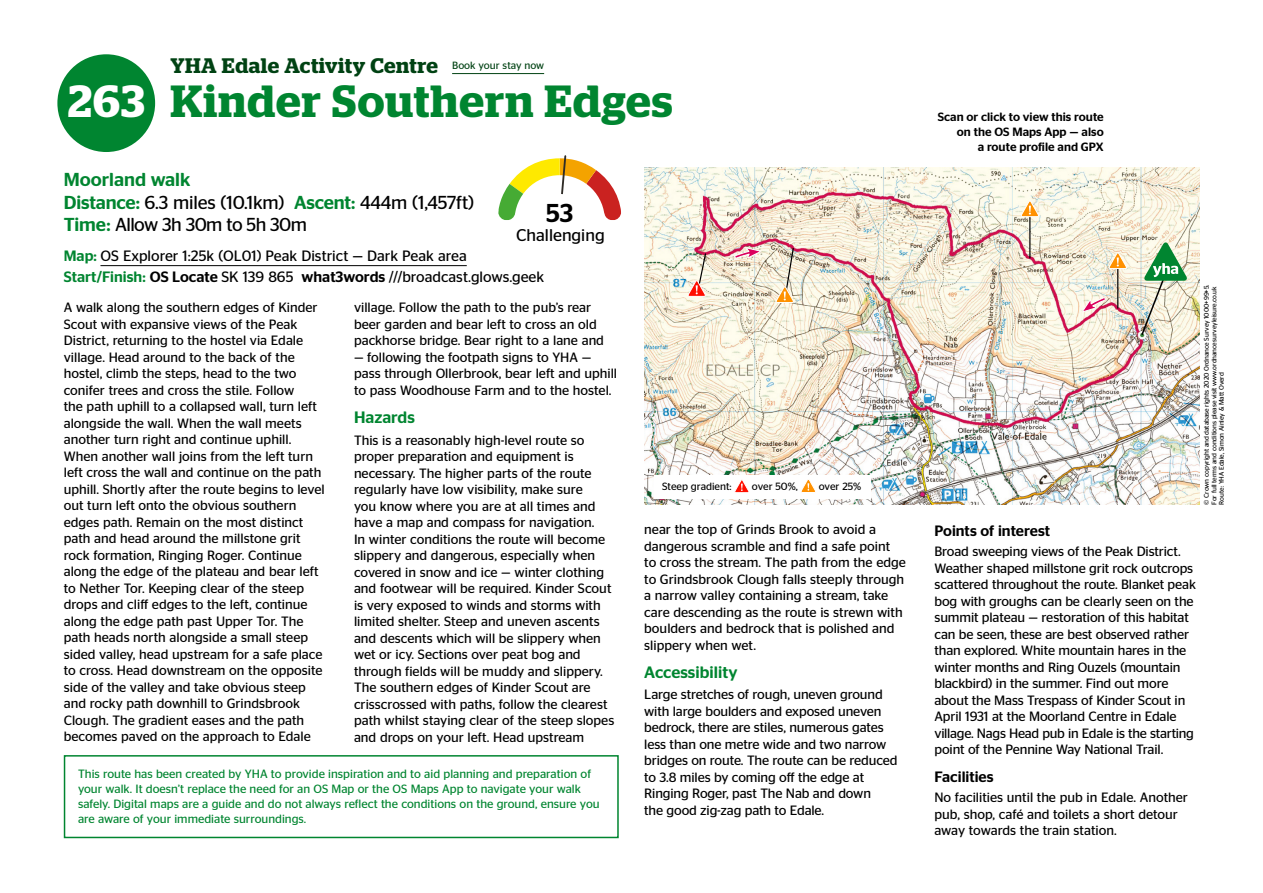
<style>
.page{position:relative;width:1263px;height:893px;background:#fff}
.page>*{position:absolute;margin:0;border:0;box-sizing:border-box;transform-origin:0 0}
.t1{font:600 45px "Stag";letter-spacing:.025em;color:#008530}
.t2{font:500 25.8px "Stag Sans";color:#000}
.t3{font:600 21px "Stag";letter-spacing:.025em;color:#004213}
.t4{font:18.75px/22.8px "Stag Sans";letter-spacing:-.02em;color:#000}
.t5{font:16.95px "Stag Sans";color:#000}
.t6{font:500 16.5px "Stag Sans";color:#008530}
.t7{font:15px/21px "Stag Sans";color:#000}
.t8{font:500 15px "Stag Sans";color:#000}
.t9{font:13.5px/16.5px "Stag Sans";color:#000}
.t10{font:12px/15px "Stag Sans";color:#008530}
.t11{font:500 12px/15px "Stag Sans";color:#000;text-align:right}
.t12{font:10.5px "Stag Sans";color:#000}
.t13{font:6.75px/7.5px "Stag Sans";letter-spacing:-.01em;color:#000}
.s1{color:#fff}
.s2{font-weight:500;color:#008530}
.s3{font-weight:500}
</style>
<div class="page">
<div style="left:57px;top:54px;width:98px;height:98px;background:#008530;border-radius:50%"></div>
<img style="left:644px;top:167px;width:555px;height:338px">
<hr style="left:452px;top:73px;width:92px;height:1px;background:#004213">
<svg style="left:498px;top:155px;width:123px;height:65px"></svg>
<hr style="left:100px;top:265px;width:367px;height:1px;background:#000">
<img style="left:1140px;top:242px;width:47px;height:95px">
<div style="left:64px;top:755px;width:555px;height:83px;border:2px solid #008530"></div>
<svg style="left:1081px;top:280px;width:25px;height:33px"></svg>
<svg style="left:734px;top:247px;width:27px;height:12px"></svg>
<hr style="left:1117px;top:261px;width:1px;height:47px;background:#000">
<hr style="left:1029px;top:209px;width:1px;height:49px;background:#000">
<svg style="left:1108px;top:252px;width:19px;height:17px"></svg>
<svg style="left:1020px;top:201px;width:19px;height:16px"></svg>
<svg style="left:775px;top:247px;width:20px;height:56px"></svg>
<svg style="left:687px;top:252px;width:20px;height:45px"></svg>
<div style="left:654px;top:475px;width:216px;height:24px;background:#fff"></div>
<svg style="left:734px;top:480px;width:15px;height:13px"></svg>
<svg style="left:801px;top:480px;width:15px;height:13px"></svg>
<h3 class="t3" style="left:170px;top:54px;width:375px">YHA Edale Activity Centre <sup>Book</sup> <sup>your</sup> <sup>stay</sup> <sup>now</sup></h3>
<h1 class="t1" style="left:68px;top:75px;width:606px"><span class="s1">263</span> Kinder Southern Edges</h1>
<h3 class="t4" style="left:64px;top:168px;width:412px"><span class="s2">Moorland walk<br>Distance:</span> 6.3 miles (10.1km) <span class="s2">Ascent:</span> 444m (1,457ft)<br><span class="s2">Time:</span> Allow 3h 30m to 5h 30m</h3>
<h2 class="t2" style="left:546px;top:198px;width:29px">53</h2>
<p class="t5" style="left:516px;top:225px;width:90px">Challenging</p>
<p class="t7" style="left:64px;top:246px;width:482px"><span class="s2">Map:</span> OS Explorer 1:25k (OL01) Peak District — Dark Peak area<br><span class="s2">Start/Finish:</span> <span class="s3">OS Locate</span> SK 139 865 <span class="s3">what3words</span> ///broadcast.glows.geek</p>
<p class="t9" style="left:64px;top:299px;width:262px">A walk along the southern edges of Kinder Scout with expansive views of the Peak District, returning to the hostel via Edale village. Head around to the back of the hostel, climb the steps, head to the two conifer trees and cross the stile. Follow<br>the path uphill to a collapsed wall, turn left alongside the wall. When the wall meets another turn right and continue uphill.<br>When another wall joins from the left turn left cross the wall and continue on the path uphill. Shortly after the route begins to level out turn left onto the obvious southern edges path. Remain on the most distinct path and head around the millstone grit rock formation, Ringing Roger. Continue along the edge of the plateau and bear left to Nether Tor. Keeping clear of the steep drops and cliff edges to the left, continue along the edge path past Upper Tor. The path heads north alongside a small steep sided valley, head upstream for a safe place to cross. Head downstream on the opposite side of the valley and take obvious steep and rocky path downhill to Grindsbrook Clough. The gradient eases and the path becomes paved on the approach to Edale</p>
<p class="t9" style="left:354px;top:299px;width:251px">village. Follow the path to the pub’s rear beer garden and bear left to cross an old packhorse bridge. Bear right to a lane and</p>
<p class="t9" style="left:354px;top:349px;width:265px">— following the footpath signs to YHA — pass through Ollerbrook, bear left and uphill to pass Woodhouse Farm and to the hostel.</p>
<p class="t6" style="left:354px;top:408px;width:62px">Hazards</p>
<p class="t9" style="left:354px;top:432px;width:262px">This is a reasonably high-level route so proper preparation and equipment is necessary. The higher parts of the route regularly have low visibility, make sure<br>you know where you are at all times and have a map and compass for navigation.<br>In winter conditions the route will become slippery and dangerous, especially when covered in snow and ice — winter clothing and footwear will be required. Kinder Scout is very exposed to winds and storms with limited shelter. Steep and uneven ascents and descents which will be slippery when wet or icy. Sections over peat bog and through fields will be muddy and slippery.<br>The southern edges of Kinder Scout are crisscrossed with paths, follow the clearest path whilst staying clear of the steep slopes and drops on your left. Head upstream</p>
<p class="t10" style="left:78px;top:766px;width:523px">This route has been created by YHA to provide inspiration and to aid planning and preparation of your walk. It doesn’t replace the need for an OS Map or the OS Maps App to navigate your walk safely. Digital maps are a guide and do not always reflect the conditions on the ground, ensure you are aware of your immediate surroundings.</p>
<p class="t12" style="left:662px;top:480px;width:71px">Steep gradient:</p>
<p class="t12" style="left:752px;top:480px;width:47px">over 50%,</p>
<p class="t12" style="left:819px;top:480px;width:44px">over 25%</p>
<p class="t9" style="left:644px;top:521px;width:263px">near the top of Grinds Brook to avoid a dangerous scramble and find a safe point<br>to cross the stream. The path from the edge to Grindsbrook Clough falls steeply through a narrow valley containing a stream, take care descending as the route is strewn with boulders and bedrock that is polished and slippery when wet.</p>
<p class="t6" style="left:644px;top:663px;width:95px">Accessibility</p>
<p class="t9" style="left:644px;top:686px;width:255px">Large stretches of rough, uneven ground with large boulders and exposed uneven bedrock, there are stiles, numerous gates less than one metre wide and two narrow bridges on route. The route can be reduced to 3.8 miles by coming off the edge at Ringing Roger, past The Nab and down<br>the good zig-zag path to Edale.</p>
<p class="t11" style="left:938px;top:109px;width:167px">Scan or click to view this route on the OS Maps App — also<br>a route profile and GPX</p>
<p class="t8" style="left:934px;top:522px;width:117px">Points of interest</p>
<p class="t9" style="left:934px;top:543px;width:263px">Broad sweeping views of the Peak District.<br>Weather shaped millstone grit rock outcrops scattered throughout the route. Blanket peak bog with groughs can be clearly seen on the summit plateau — restoration of this habitat can be seen, these are best observed rather than explored. White mountain hares in the winter months and Ring Ouzels (mountain blackbird) in the summer. Find out more about the Mass Trespass of Kinder Scout in April 1931 at the Moorland Centre in Edale village. Nags Head pub in Edale is the starting point of the Pennine Way National Trail.</p>
<p class="t8" style="left:934px;top:768px;width:61px">Facilities</p>
<p class="t9" style="left:934px;top:789px;width:255px">No facilities until the pub in Edale. Another pub, shop, café and toilets a short detour away towards the train station.</p>
<p class="t13" style="left:1203px;top:505px;width:222px;rotate:-90deg">© Crown copyright and database rights 2020 Ordnance Survey 1000+99+5.<br>For full terms and conditions please visit www.ordnancesurveyleisure.co.uk<br>Route: YHA Edale, Simon Ainley &amp; Matt Overd</p>
</div>
